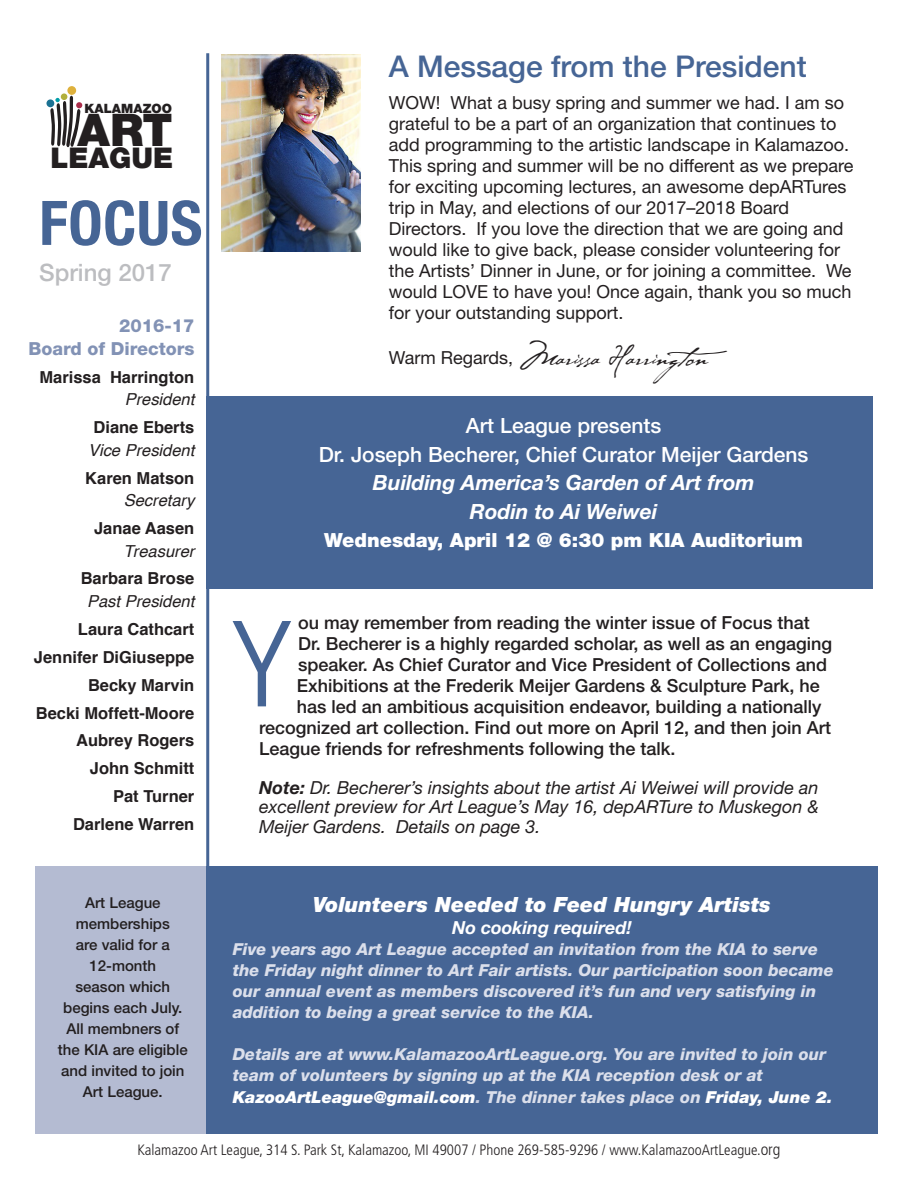
<style>
.page{position:relative;width:918px;height:1188px;background:#fff}
.page>*{position:absolute;margin:0;border:0;box-sizing:border-box;transform-origin:0 0}
.t1{font:700 condensed 61.5px "Helvetica Neue LT Std";letter-spacing:.01em;color:#466595}
.t2{font:900 45px "Helvetica Neue LT Std";color:#231f20}
.t3{font:500 30px "Helvetica Neue LT Std";color:#466595}
.t4{font:28.5px "P22 Cezanne";color:#231f20}
.t5{font:900 28.5px "Helvetica Neue LT Std";color:#231f20}
.t6{font:500 24px "Helvetica Neue LT Std";color:#bcbdc0}
.t7{font:500 21px/28.5px "Helvetica Neue LT Std";color:#fff;text-align:center}
.t8{font:italic 700 21px/28.5px "Helvetica Neue LT Std";color:#fff;text-align:center}
.t9{font:italic 900 21px "Helvetica Neue LT Std";color:#fff}
.t10{font:900 19.5px "Helvetica Neue LT Std";color:#fff}
.t11{font:18px/21px "Helvetica Neue LT Std";color:#231f20}
.t12{font:500 18px "Helvetica Neue LT Std";color:#231f20}
.t13{font:italic 18px/19.5px "Helvetica Neue LT Std";color:#231f20;text-align:justify}
.t14{font:800 18px/23.4px "Helvetica Neue LT Std";color:#8292b5;text-align:right}
.t15{font:italic 700 18px "Helvetica Neue LT Std";color:#fff}
.t16{font:italic 800 16.5px/21px "Helvetica Neue LT Std";color:#dbdfeb}
.t17{font:700 16.5px/27.9px "Helvetica";color:#231f20;text-align:right}
.t18{font:italic 900 16.5px "Helvetica Neue LT Std";color:#fff}
.t19{font:italic 16.5px "Helvetica";color:#231f20}
.t20{font:500 15px/21px "Helvetica Neue LT Std";color:#231f20;text-align:center}
.t21{font:300 condensed 15px "Frutiger LT Std";color:#231f20}
.t22{font:900 12.9px "Helvetica Neue LT Std";color:#231f20}
.s1{font-family:"Helvetica Neue LT Std";font-size:18px}
.s2{font-weight:700}
.s3{font-weight:800;color:#c8cddf}
.s4{font-weight:800;color:#dbdfeb}
.s5{font-size:16.5px}
</style>
<div class="page">
<div style="left:206px;top:396px;width:667px;height:193px;background:#466595"></div>
<div style="left:206px;top:866px;width:672px;height:268px;background:#466595"></div>
<hr style="left:206px;top:53px;width:3px;height:1080px;background:#466595">
<svg style="left:47px;top:86px;width:36px;height:62px"></svg>
<div style="left:46px;top:99px;width:8px;height:8px;background:#1b7293;border-radius:50%"></div>
<img style="left:221px;top:54px;width:140px;height:198px">
<div style="left:36px;top:866px;width:170px;height:268px;background:#b4bbd2"></div>
<svg style="left:233px;top:621px;width:58px;height:85px"></svg>
<p class="t22" style="left:85px;top:101px;width:89px">KALAMAZOO</p>
<h2 class="t2" style="left:77px;top:103px;width:97px">ART</h2>
<h3 class="t5" style="left:50px;top:141px;width:124px">LEAGUE</h3>
<h1 class="t1" style="left:39px;top:186px;width:165px">FOCUS</h1>
<h3 class="t6" style="left:39px;top:258px;width:134px">Spring 2017</h3>
<p class="t14" style="left:28px;top:313px;width:168px">2016-17<br>Board of Directors</p>
<p class="t17" style="left:39px;top:364px;width:156px">Marissa Harrington</p>
<p class="t19" style="left:125px;top:393px;width:71px">President</p>
<p class="t17" style="left:94px;top:415px;width:102px">Diane Eberts</p>
<p class="t19" style="left:88px;top:443px;width:108px">Vice President</p>
<p class="t17" style="left:85px;top:465px;width:111px">Karen Matson</p>
<p class="t19" style="left:124px;top:493px;width:72px">Secretary</p>
<p class="t17" style="left:94px;top:516px;width:102px">Janae Aasen</p>
<p class="t19" style="left:123px;top:544px;width:72px">Treasurer</p>
<p class="t17" style="left:81px;top:566px;width:115px">Barbara Brose</p>
<p class="t19" style="left:87px;top:594px;width:109px">Past President</p>
<p class="t17" style="left:34px;top:616px;width:162px">Laura Cathcart<br>Jennifer DiGiuseppe<br>Becky Marvin<br>Becki Moffett-Moore<br>Aubrey Rogers<br>John Schmitt<br>Pat Turner<br>Darlene Warren</p>
<p class="t20" style="left:58px;top:892px;width:131px">Art League memberships<br>are valid for a<br>12-month<br>season which begins each July.<br>All membners of the KIA are eligible and invited to join<br>Art League.</p>
<h3 class="t3" style="left:389px;top:48px;width:419px">A Message from the President</h3>
<p class="t11" style="left:389px;top:92px;width:466px">WOW! What a busy spring and summer we had. I am so grateful to be a part of an organization that continues to add programming to the artistic landscape in Kalamazoo.<br>This spring and summer will be no different as we prepare for exciting upcoming lectures, an awesome depARTures trip in May, and elections of our 2017–2018 Board Directors. If you love the direction that we are going and would like to give back, please consider volunteering for the Artists’ Dinner in June, or for joining a committee. We would LOVE to have you! Once again, thank you so much for your outstanding support.</p>
<h3 class="t4" style="left:389px;top:337px;width:352px"><span class="s1">Warm Regards,</span> Marissa Harrington</h3>
<p class="t7" style="left:319px;top:412px;width:491px">Art League presents<br>Dr. Joseph Becherer, Chief Curator Meijer Gardens</p>
<p class="t8" style="left:373px;top:468px;width:383px">Building America’s Garden of Art from<br>Rodin to Ai Weiwei</p>
<p class="t10" style="left:324px;top:529px;width:480px">Wednesday, April 12 @ 6:30 pm KIA Auditorium</p>
<p class="t12" style="left:298px;top:611px;width:513px">ou may remember from reading the winter issue of Focus that</p>
<p class="t12" style="left:298px;top:632px;width:536px">Dr. Becherer is a highly regarded scholar, as well as an engaging</p>
<p class="t12" style="left:298px;top:653px;width:530px">speaker. As Chief Curator and Vice President of Collections and</p>
<p class="t12" style="left:297px;top:674px;width:525px">Exhibitions at the Frederik Meijer Gardens &amp; Sculpture Park, he</p>
<p class="t12" style="left:297px;top:695px;width:526px">has led an ambitious acquisition endeavor, building a nationally</p>
<p class="t12" style="left:259px;top:716px;width:573px">recognized art collection. Find out more on April 12, and then join Art</p>
<p class="t12" style="left:259px;top:737px;width:418px">League friends for refreshments following the talk.</p>
<p class="t13" style="left:259px;top:777px;width:561px"><span class="s2">Note:</span> Dr. Becherer’s insights about the artist Ai Weiwei will provide an excellent preview for Art League’s May 16, depARTure to Muskegon &amp; Meijer Gardens. Details on page 3.</p>
<p class="t9" style="left:313px;top:892px;width:460px">Volunteers Needed to Feed Hungry Artists</p>
<p class="t15" style="left:452px;top:916px;width:181px">No cooking required!</p>
<p class="t16" style="left:233px;top:938px;width:603px">Five years ago Art League accepted an invitation from the KIA to serve the Friday night dinner to Art Fair artists. Our participation soon became our annual event as members discovered it’s fun and very satisfying in addition to being a great service to the KIA.</p>
<p class="t16" style="left:233px;top:1043px;width:595px">Details are at www.KalamazooArtLeague.org. You are invited to join our team of volunteers by signing up at the KIA reception desk or at</p>
<p class="t18" style="left:233px;top:1087px;width:602px">KazooArtLeague@gmail.com<span class="s3">.</span> <span class="s4">The dinner takes place on</span> Friday, June 2.</p>
<p class="t21" style="left:137px;top:1142px;width:645px">Kalamazoo Art League, 314 S. Park St, Kalamazoo, MI 49007 / Phone 269-585-9296 / www.KalamazooArtLeague.<span class="s5">org</span></p>
</div>
